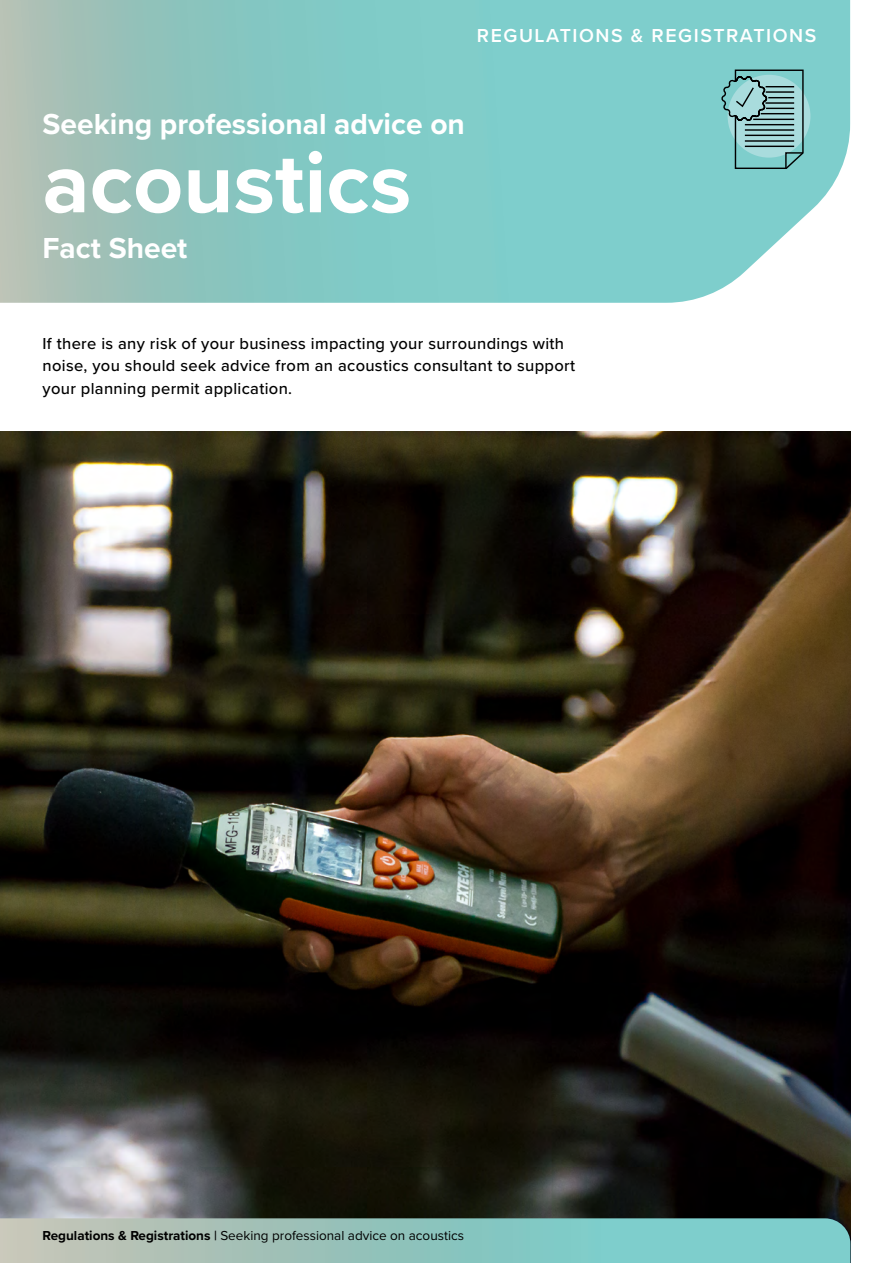
<style>
.page{position:relative;width:893px;height:1263px;background:#fff}
.page>*{position:absolute;margin:0;border:0;box-sizing:border-box;transform-origin:0 0}
.t1{font:700 87px "Proxima Nova";color:#fff}
.t2{font:700 30px "Proxima Nova";color:#fff}
.t3{font:600 19.5px "Proxima Nova";letter-spacing:.08em;color:#fff}
.t4{font:500 16.5px/22.5px "Proxima Nova";letter-spacing:.02em;color:#000}
.t5{font:13.5px "Proxima Nova";color:#000}
.s1{font-weight:700}
.s2{font-weight:600}
</style>
<div class="page">
<img style="left:0;top:432px;width:850px;height:786px">
<svg style="left:0;top:0;width:850px;height:303px;background:#8ccbc6"></svg>
<svg style="left:0;top:1218px;width:850px;height:45px;background:#93c4be"></svg>
<div style="left:728px;top:75px;width:82px;height:83px;background:#a9dcdd;border-radius:50%"></div>
<svg style="left:720px;top:69px;width:84px;height:101px"></svg>
<p class="t3" style="left:477px;top:21px;width:341px">REGULATIONS &amp; REGISTRATIONS</p>
<h2 class="t2" style="left:43px;top:102px;width:424px">Seeking professional advice on</h2>
<h1 class="t1" style="left:43px;top:118px;width:370px">acoustics</h1>
<h2 class="t2" style="left:43px;top:225px;width:146px">Fact Sheet</h2>
<p class="t4" style="left:43px;top:332px;width:534px">If there is any risk of your business impacting your surroundings with noise, you should seek advice from an acoustics consultant to support your planning permit application.</p>
<p class="t5" style="left:43px;top:1225px;width:423px"><span class="s1">Regulations &amp; Registrations</span> <span class="s2">|</span> Seeking professional advice on acoustics</p>
</div>
